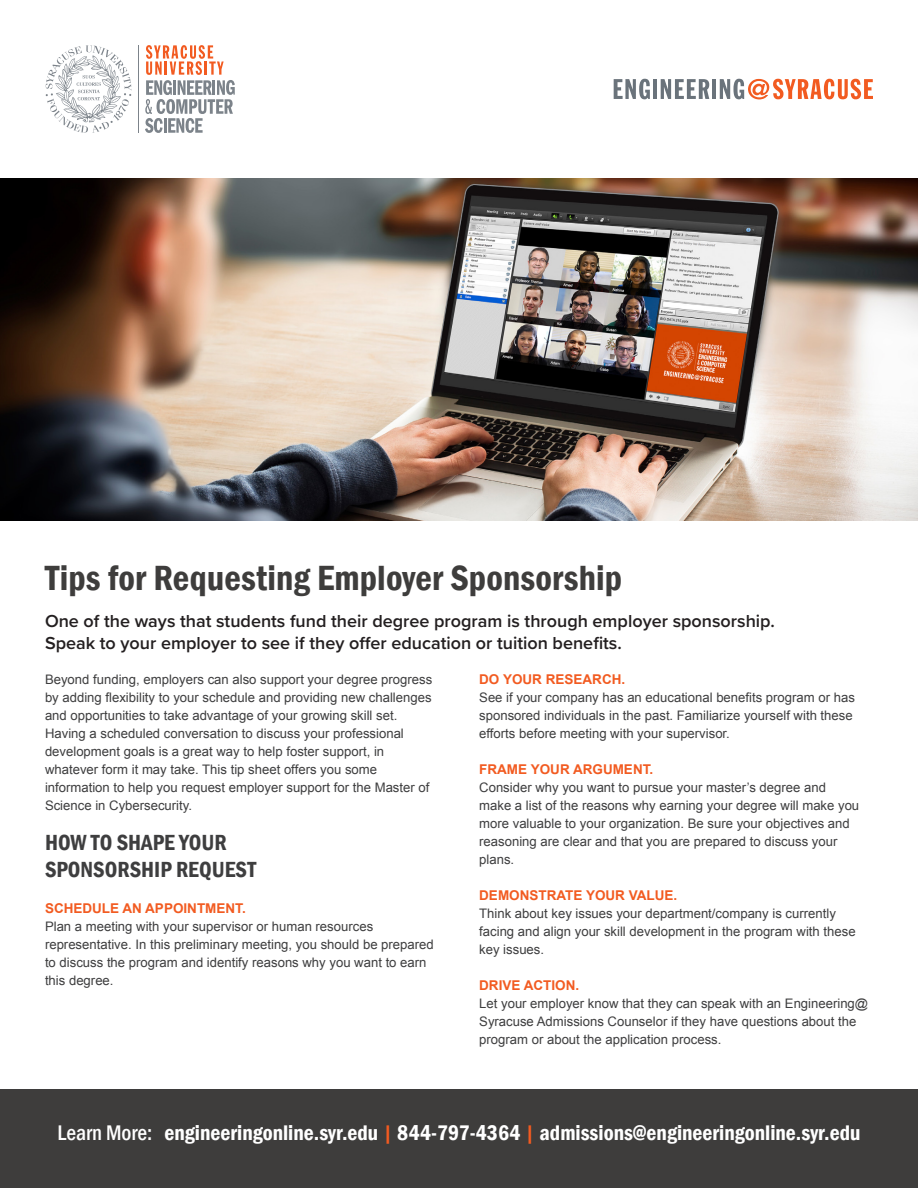
<style>
.page{position:relative;width:918px;height:1188px;background:#fff}
.page>*{position:absolute;margin:0;border:0;box-sizing:border-box;transform-origin:0 0}
.t1{font:600 condensed 36px "Franklin Gothic";letter-spacing:.005em;color:#3e3d3c}
.t2{font:600 condensed 22.5px/27px "Franklin Gothic";color:#3e3e3f}
.t3{font:600 condensed 21.75px "Franklin Gothic";color:#fff}
.t4{font:600 18px/21.6px "Proxima Nova";color:#231f20}
.t5{font:700 13.5px "Arial";color:#f25b21}
.t6{font:13.2px/18px "Arial";color:#3e3e3f}
.s1{font-weight:500}
.s2{font-weight:500;color:#f25b21}
</style>
<div class="page">
<hr style="left:138px;top:45px;width:1px;height:88px;background:#7c838a">
<svg style="left:46px;top:45px;width:85px;height:88px"></svg>
<svg style="left:145px;top:45px;width:90px;height:88px"></svg>
<svg style="left:614px;top:79px;width:36px;height:20px"></svg>
<hr style="left:653px;top:79px;width:4px;height:20px;background:#6a737b">
<svg style="left:661px;top:79px;width:48px;height:20px"></svg>
<hr style="left:712px;top:79px;width:4px;height:20px;background:#6a737b">
<svg style="left:720px;top:79px;width:153px;height:20px"></svg>
<div style="left:0;top:1089px;width:918px;height:99px;background:#3e3d3c"></div>
<img style="left:0;top:178px;width:918px;height:342px">
<p class="t1" style="left:45px;top:554px;width:578px">Tips for Requesting Employer Sponsorship</p>
<p class="t4" style="left:45px;top:610px;width:732px">One of the ways that students fund their degree program is through employer sponsorship.<br>Speak to your employer to see if they offer education or tuition benefits.</p>
<p class="t6" style="left:45px;top:670px;width:389px">Beyond funding, employers can also support your degree progress by adding flexibility to your schedule and providing new challenges and opportunities to take advantage of your growing skill set.<br>Having a scheduled conversation to discuss your professional development goals is a great way to help foster support, in whatever form it may take. This tip sheet offers you some information to help you request employer support for the Master of Science in Cybersecurity.</p>
<p class="t2" style="left:45px;top:829px;width:213px">HOW TO SHAPE YOUR<br>SPONSORSHIP REQUEST</p>
<p class="t5" style="left:45px;top:899px;width:202px">SCHEDULE AN APPOINTMENT.</p>
<p class="t6" style="left:45px;top:918px;width:390px">Plan a meeting with your supervisor or human resources representative. In this preliminary meeting, you should be prepared to discuss the program and identify reasons why you want to earn this degree.</p>
<p class="t5" style="left:479px;top:670px;width:148px">DO YOUR RESEARCH.</p>
<p class="t6" style="left:479px;top:689px;width:377px">See if your company has an educational benefits program or has sponsored individuals in the past. Familiarize yourself with these efforts before meeting with your supervisor.</p>
<p class="t5" style="left:479px;top:760px;width:176px">FRAME YOUR ARGUMENT.</p>
<p class="t6" style="left:479px;top:779px;width:382px">Consider why you want to pursue your master’s degree and make a list of the reasons why earning your degree will make you more valuable to your organization. Be sure your objectives and reasoning are clear and that you are prepared to discuss your plans.</p>
<p class="t5" style="left:479px;top:886px;width:200px">DEMONSTRATE YOUR VALUE.</p>
<p class="t6" style="left:479px;top:905px;width:378px">Think about key issues your department/company is currently facing and align your skill development in the program with these key issues.</p>
<p class="t5" style="left:479px;top:976px;width:102px">DRIVE ACTION.</p>
<p class="t6" style="left:479px;top:995px;width:391px">Let your employer know that they can speak with an Engineering@<br>Syracuse Admissions Counselor if they have questions about the program or about the application process.</p>
<h3 class="t3" style="left:58px;top:1119px;width:804px"><span class="s1">Learn More:</span> engineeringonline.syr.edu <span class="s2">|</span> 844-797-4364 <span class="s2">|</span> admissions@engineeringonline.syr.edu</h3>
</div>
